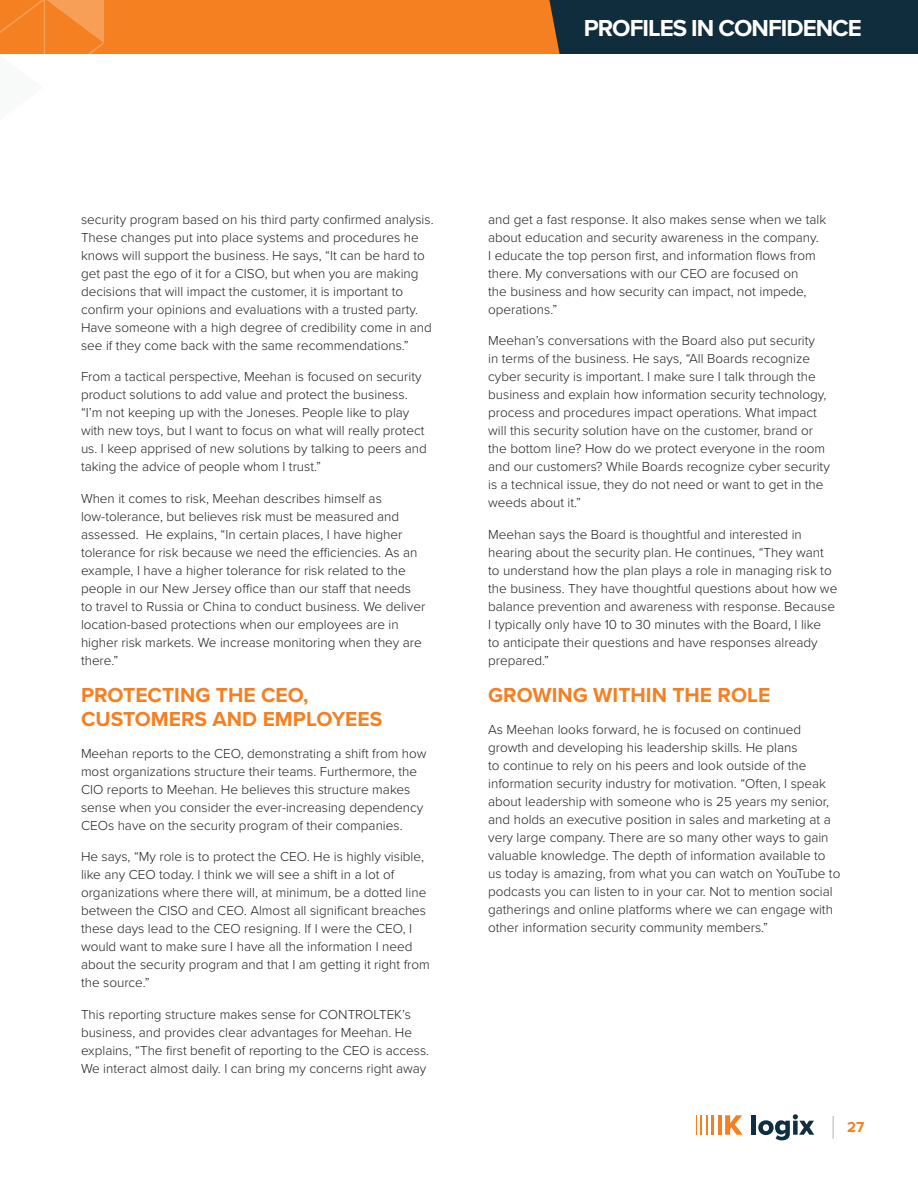
<style>
.page{position:relative;width:918px;height:1188px;background:#fff}
.page>*{position:absolute;margin:0;border:0;box-sizing:border-box;transform-origin:0 0}
.t1{font:700 24px "Proxima Nova";letter-spacing:-.04em;color:#fff}
.Body_Text{font:700 21px/24px "Proxima Nova";color:#f58021}
.t2{font:700 15px "Proxima Nova";color:#f58021}
.Body_Text-2{font:300 13.5px/18px "Proxima Nova";color:#231f20}
</style>
<div class="page">
<svg style="left:833px;top:1116px;width:1px;height:23px"></svg>
<svg style="left:725px;top:1115px;width:18px;height:20px"></svg>
<div style="left:751px;top:1115px;width:5px;height:20px;background:#0f2f3e"></div>
<svg style="left:758px;top:1114px;width:56px;height:26px"></svg>
<hr style="left:718px;top:1115px;width:3px;height:20px;background:#f58021">
<hr style="left:711px;top:1115px;width:3px;height:20px;background:#f58021">
<hr style="left:706px;top:1115px;width:2px;height:20px;background:#f58021">
<hr style="left:700px;top:1115px;width:2px;height:20px;background:#f58021">
<svg style="left:696px;top:1115px;width:1px;height:20px"></svg>
<div style="left:0;top:0;width:641px;height:54px;background:#f58021"></div>
<svg style="left:0;top:0;width:104px;height:54px"></svg>
<div style="left:600px;top:0;width:318px;height:54px;background:#0f2d3c"></div>
<svg style="left:549px;top:0;width:51px;height:54px;background:#273539"></svg>
<p class="t1" style="left:584px;top:14px;width:280px">PROFILES IN CONFIDENCE</p>
<p class="Body_Text-2" style="left:81px;top:210px;width:354px">security program based on his third party confirmed analysis.<br>These changes put into place systems and procedures he knows will support the business. He says, “It can be hard to get past the ego of it for a CISO, but when you are making decisions that will impact the customer, it is important to confirm your opinions and evaluations with a trusted party.<br>Have someone with a high degree of credibility come in and see if they come back with the same recommendations.”</p>
<p class="Body_Text-2" style="left:81px;top:368px;width:347px">From a tactical perspective, Meehan is focused on security product solutions to add value and protect the business. “I’m not keeping up with the Joneses. People like to play with new toys, but I want to focus on what will really protect us. I keep apprised of new solutions by talking to peers and taking the advice of people whom I trust.”</p>
<p class="Body_Text-2" style="left:81px;top:489px;width:346px">When it comes to risk, Meehan describes himself as low-tolerance, but believes risk must be measured and assessed. He explains, “In certain places, I have higher tolerance for risk because we need the efficiencies. As an example, I have a higher tolerance for risk related to the people in our New Jersey office than our staff that needs to travel to Russia or China to conduct business. We deliver location-based protections when our employees are in higher risk markets. We increase monitoring when they are there.”</p>
<p class="Body_Text" style="left:81px;top:684px;width:303px">PROTECTING THE CEO,<br>CUSTOMERS AND EMPLOYEES</p>
<p class="Body_Text-2" style="left:81px;top:744px;width:347px">Meehan reports to the CEO, demonstrating a shift from how most organizations structure their teams. Furthermore, the CIO reports to Meehan. He believes this structure makes sense when you consider the ever-increasing dependency CEOs have on the security program of their companies.</p>
<p class="Body_Text-2" style="left:81px;top:848px;width:350px">He says, “My role is to protect the CEO. He is highly visible, like any CEO today. I think we will see a shift in a lot of organizations where there will, at minimum, be a dotted line between the CISO and CEO. Almost all significant breaches these days lead to the CEO resigning. If I were the CEO, I would want to make sure I have all the information I need about the security program and that I am getting it right from the source.”</p>
<p class="Body_Text-2" style="left:81px;top:1005px;width:350px">This reporting structure makes sense for CONTROLTEK’s business, and provides clear advantages for Meehan. He explains, “The first benefit of reporting to the CEO is access.<br>We interact almost daily. I can bring my concerns right away</p>
<p class="Body_Text-2" style="left:488px;top:210px;width:339px">and get a fast response. It also makes sense when we talk about education and security awareness in the company.<br>I educate the top person first, and information flows from there. My conversations with our CEO are focused on<br>the business and how security can impact, not impede, operations.”</p>
<p class="Body_Text-2" style="left:488px;top:332px;width:343px">Meehan’s conversations with the Board also put security<br>in terms of the business. He says, “All Boards recognize cyber security is important. I make sure I talk through the business and explain how information security technology, process and procedures impact operations. What impact will this security solution have on the customer, brand or the bottom line? How do we protect everyone in the room and our customers? While Boards recognize cyber security is a technical issue, they do not need or want to get in the weeds about it.”</p>
<p class="Body_Text-2" style="left:488px;top:525px;width:351px">Meehan says the Board is thoughtful and interested in hearing about the security plan. He continues, “They want to understand how the plan plays a role in managing risk to the business. They have thoughtful questions about how we balance prevention and awareness with response. Because I typically only have 10 to 30 minutes with the Board, I like<br>to anticipate their questions and have responses already prepared.”</p>
<p class="Body_Text" style="left:488px;top:684px;width:284px">GROWING WITHIN THE ROLE</p>
<p class="Body_Text-2" style="left:488px;top:720px;width:354px">As Meehan looks forward, he is focused on continued growth and developing his leadership skills. He plans<br>to continue to rely on his peers and look outside of the information security industry for motivation. “Often, I speak about leadership with someone who is 25 years my senior, and holds an executive position in sales and marketing at a very large company. There are so many other ways to gain valuable knowledge. The depth of information available to us today is amazing, from what you can watch on YouTube to podcasts you can listen to in your car. Not to mention social gatherings and online platforms where we can engage with other information security community members.”</p>
<p class="t2" style="left:847px;top:1118px;width:19px">27</p>
</div>
